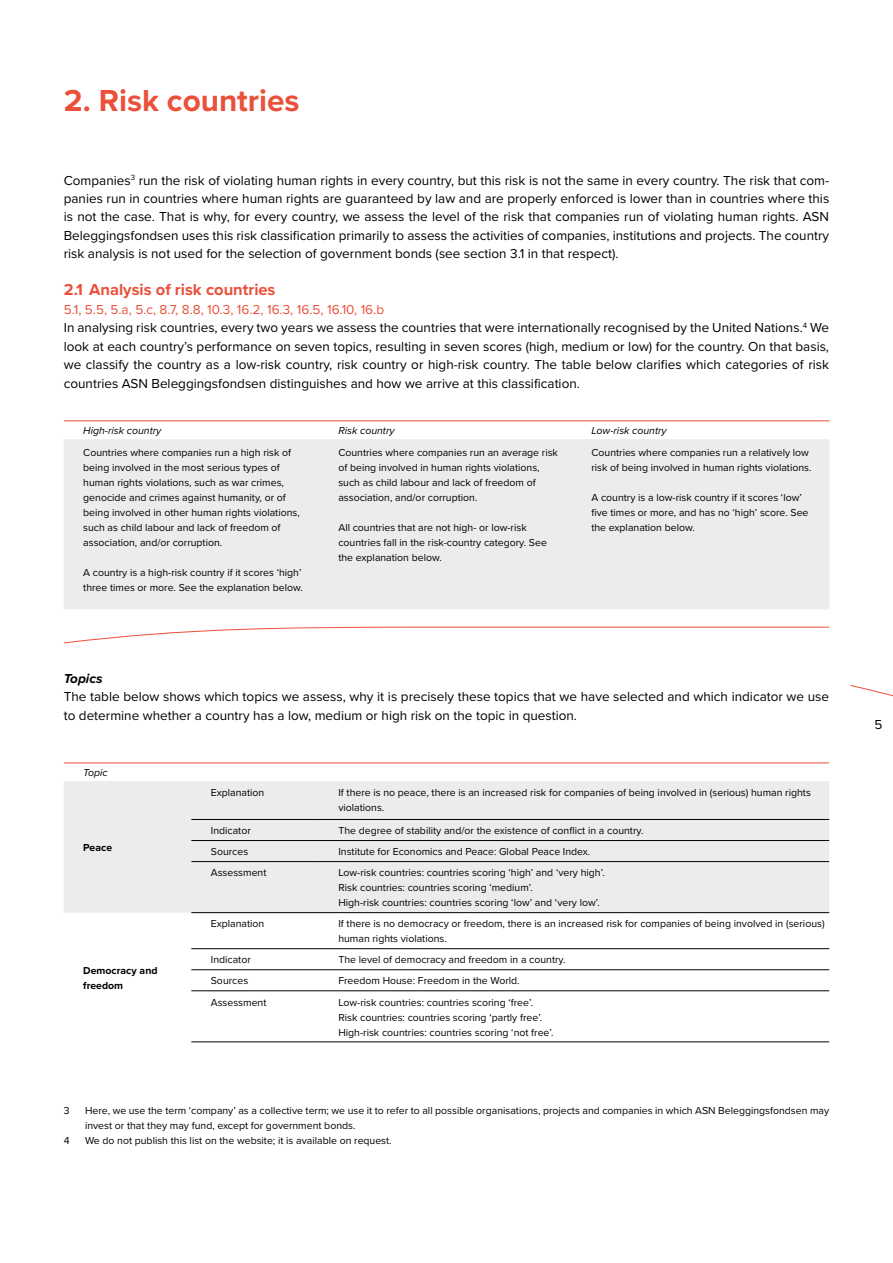
<style>
.page{position:relative;width:893px;height:1263px;background:#fff}
.page>*{position:absolute;margin:0;border:0;box-sizing:border-box;transform-origin:0 0}
.t1{font:700 31.5px "Proxima Nova";color:#ea503a}
.t2{font:700 16.5px "Proxima Nova";color:#ea503a}
.t3{font:13.5px/18.5px "Proxima Nova";color:#000}
.t4{font:italic 700 13.5px "Proxima Nova";color:#000}
.t5{font:10.5px/15px "Proxima Nova";color:#000}
.t6{font:italic 10.5px "Proxima Nova";color:#000}
.t7{font:700 10.5px/15px "Proxima Nova";color:#000}
.s1{color:#ea503a}
</style>
<div class="page">
<svg style="left:850px;top:685px;width:43px;height:12px"></svg>
<div style="left:64px;top:439px;width:765px;height:170px;background:#ececec"></div>
<hr style="left:64px;top:420px;width:255px;height:1px;background:#ea503a">
<hr style="left:319px;top:420px;width:253px;height:1px;background:#ea503a">
<hr style="left:572px;top:420px;width:253px;height:1px;background:#ea503a">
<svg style="left:63px;top:626px;width:767px;height:18px"></svg>
<div style="left:64px;top:781px;width:765px;height:132px;background:#ececec"></div>
<hr style="left:64px;top:762px;width:127px;height:1px;background:#ea503a">
<hr style="left:191px;top:762px;width:128px;height:1px;background:#ea503a">
<hr style="left:319px;top:762px;width:510px;height:1px;background:#ea503a">
<hr style="left:191px;top:990px;width:128px;height:1px;background:#000">
<hr style="left:319px;top:990px;width:510px;height:1px;background:#000">
<hr style="left:191px;top:1041px;width:128px;height:1px;background:#000">
<hr style="left:319px;top:1041px;width:510px;height:1px;background:#000">
<hr style="left:191px;top:819px;width:128px;height:1px;background:#000">
<hr style="left:319px;top:819px;width:510px;height:1px;background:#000">
<hr style="left:191px;top:840px;width:128px;height:1px;background:#000">
<hr style="left:319px;top:840px;width:510px;height:1px;background:#000">
<hr style="left:191px;top:861px;width:128px;height:1px;background:#000">
<hr style="left:319px;top:861px;width:510px;height:1px;background:#000">
<hr style="left:191px;top:912px;width:128px;height:1px;background:#000">
<hr style="left:319px;top:912px;width:510px;height:1px;background:#000">
<hr style="left:191px;top:948px;width:128px;height:1px;background:#000">
<hr style="left:319px;top:948px;width:510px;height:1px;background:#000">
<hr style="left:191px;top:969px;width:128px;height:1px;background:#000">
<hr style="left:319px;top:969px;width:510px;height:1px;background:#000">
<h1 class="t1" style="left:64px;top:77px;width:237px">2. Risk countries</h1>
<p class="t3" style="left:64px;top:170px;width:767px;text-align:justify">Companies<sup>3</sup> run the risk of violating human rights in every country, but this risk is not the same in every country. The risk that com&shy;panies run in countries where human rights are guaranteed by law and are properly enforced is lower than in countries where this is not the case. That is why, for every country, we assess the level of the risk that companies run of violating human rights. ASN Beleggingsfondsen uses this risk classification primarily to assess the activities of companies, institutions and projects. The country risk analysis is not used for the selection of government bonds (see section 3.1 in that respect).</p>
<h2 class="t2" style="left:64px;top:277px;width:213px">2.1 Analysis of risk countries</h2>
<p class="t3" style="left:64px;top:299px;width:767px"><span class="s1">5.1, 5.5, 5.a, 5.c, 8.7, 8.8, 10.3, 16.2, 16.3, 16.5, 16.10, 16.b<br></span>In analysing risk countries, every two years we assess the countries that were internationally recognised by the United Nations.<sup>4</sup> We look at each country’s performance on seven topics, resulting in seven scores (high, medium or low) for the country. On that basis, we classify the country as a low-risk country, risk country or high-risk country. The table below clarifies which categories of risk countries ASN Beleggingsfondsen distinguishes and how we arrive at this classification.</p>
<p class="t6" style="left:83px;top:423px;width:80px">High-risk country</p>
<p class="t6" style="left:338px;top:423px;width:58px">Risk country</p>
<p class="t6" style="left:591px;top:423px;width:77px">Low-risk country</p>
<p class="t5" style="left:83px;top:444px;width:218px">Countries where companies run a high risk of being involved in the most serious types of human rights violations, such as war crimes, genocide and crimes against humanity, or of being involved in other human rights violations, such as child labour and lack of freedom of association, and/or corruption.</p>
<p class="t5" style="left:83px;top:564px;width:221px">A country is a high-risk country if it scores ‘high’ three times or more. See the explanation below.</p>
<p class="t5" style="left:338px;top:444px;width:221px">Countries where companies run an average risk of being involved in human rights violations, such as child labour and lack of freedom of association, and/or corruption.</p>
<p class="t5" style="left:338px;top:519px;width:210px">All countries that are not high- or low-risk countries fall in the risk-country category. See the explanation below.</p>
<p class="t5" style="left:591px;top:445px;width:222px">Countries where companies run a relatively low risk of being involved in human rights violations.</p>
<p class="t5" style="left:591px;top:490px;width:219px">A country is a low-risk country if it scores ‘low’ five times or more, and has no ‘high’ score. See the explanation below.</p>
<p class="t4" style="left:64px;top:668px;width:40px">Topics</p>
<p class="t3" style="left:64px;top:687px;width:767px">The table below shows which topics we assess, why it is precisely these topics that we have selected and which indicator we use to determine whether a country has a low, medium or high risk on the topic in question.</p>
<p class="t6" style="left:83px;top:765px;width:26px">Topic</p>
<p class="t7" style="left:83px;top:840px;width:30px">Peace</p>
<p class="t7" style="left:83px;top:963px;width:76px">Democracy and freedom</p>
<p class="t5" style="left:211px;top:784px;width:55px">Explanation</p>
<p class="t5" style="left:338px;top:784px;width:474px">If there is no peace, there is an increased risk for companies of being involved in (serious) human rights violations.</p>
<p class="t5" style="left:211px;top:823px;width:41px">Indicator</p>
<p class="t5" style="left:338px;top:823px;width:307px">The degree of stability and/or the existence of conflict in a country.</p>
<p class="t5" style="left:211px;top:844px;width:39px">Sources</p>
<p class="t5" style="left:338px;top:844px;width:253px">Institute for Economics and Peace: Global Peace Index.</p>
<p class="t5" style="left:211px;top:865px;width:57px">Assessment</p>
<p class="t5" style="left:338px;top:865px;width:268px">Low-risk countries: countries scoring ‘high’ and ‘very high’.<br>Risk countries: countries scoring ‘medium’.<br>High-risk countries: countries scoring ‘low’ and ‘very low’.</p>
<p class="t5" style="left:211px;top:916px;width:55px">Explanation</p>
<p class="t5" style="left:338px;top:916px;width:488px">If there is no democracy or freedom, there is an increased risk for companies of being involved in (serious) human rights violations.</p>
<p class="t5" style="left:211px;top:952px;width:41px">Indicator</p>
<p class="t5" style="left:338px;top:952px;width:229px">The level of democracy and freedom in a country.</p>
<p class="t5" style="left:211px;top:973px;width:39px">Sources</p>
<p class="t5" style="left:338px;top:973px;width:183px">Freedom House: Freedom in the World.</p>
<p class="t5" style="left:211px;top:994px;width:57px">Assessment</p>
<p class="t5" style="left:338px;top:994px;width:217px">Low-risk countries: countries scoring ‘free’.<br>Risk countries: countries scoring ‘partly free’.<br>High-risk countries: countries scoring ‘not free’.</p>
<p class="t5" style="left:64px;top:1102px;width:7px">3</p>
<p class="t5" style="left:85px;top:1102px;width:746px">Here, we use the term ‘company’ as a collective term; we use it to refer to all possible organisations, projects and companies in which ASN Beleggingsfondsen may invest or that they may fund, except for government bonds.</p>
<p class="t5" style="left:64px;top:1132px;width:7px">4</p>
<p class="t5" style="left:85px;top:1132px;width:308px">We do not publish this list on the website; it is available on request.</p>
<p class="t3" style="left:874px;top:714px;width:9px">5</p>
</div>
